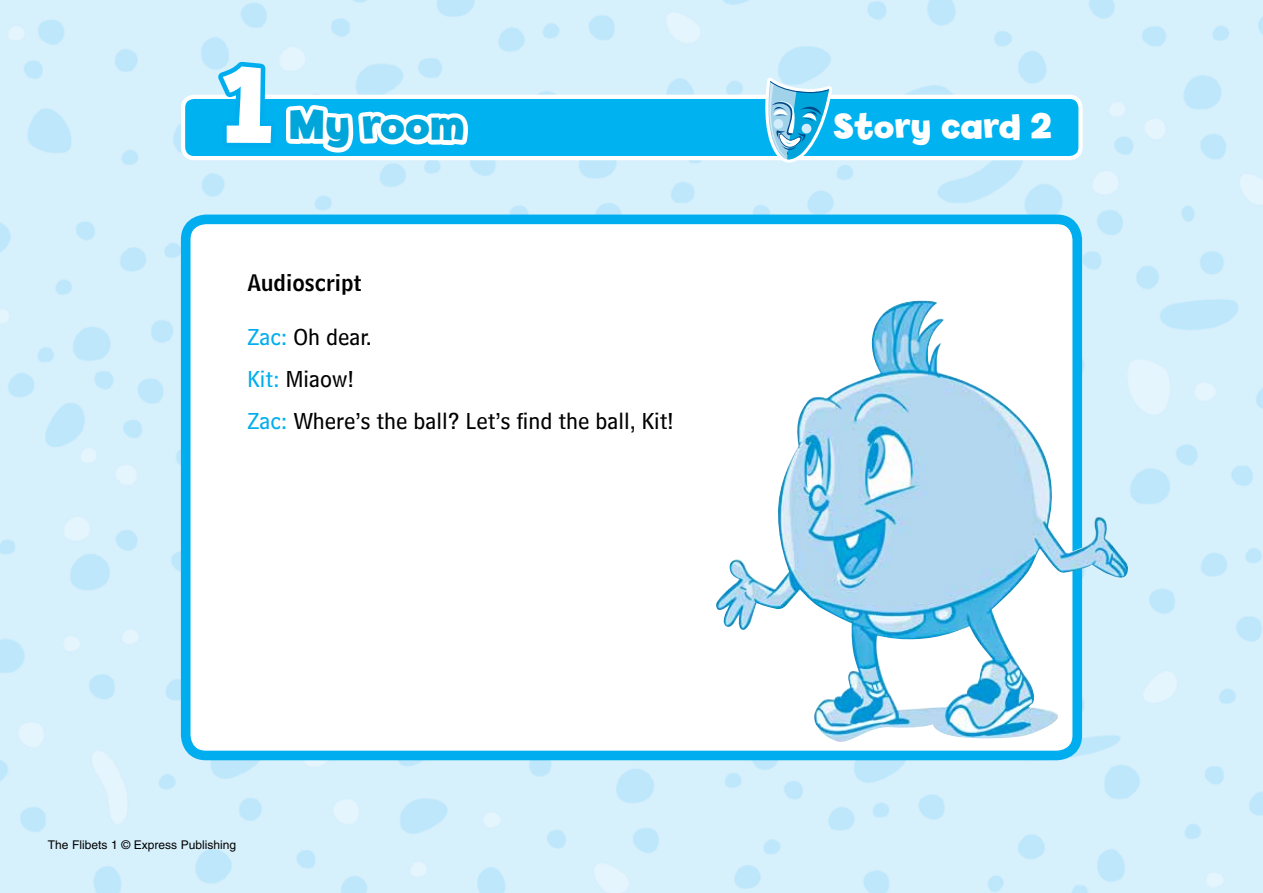
<style>
.page{position:relative;width:1263px;height:893px;background:#fff}
.page>*{position:absolute;margin:0;border:0;box-sizing:border-box;transform-origin:0 0}
.t1{font:700 108px "Billy";color:#fff}
.t2{font:700 42px "Billy";color:#00a5da}
.t3{font:700 34.8px "Billy";color:#fff}
.t4{font:24px/42px "Bell Centennial Std Sub Capt";color:#000}
.t5{font:22.5px "Bell Centennial Std Name Num";color:#000}
.t6{font:12px "Helvetica LT Std";color:#000}
.s1{color:#00aeef}
</style>
<div class="page">
<img style="left:0;top:0;width:1263px;height:893px">
<div style="left:183px;top:97px;width:897px;height:61px;background:#00b3f0;border-radius:11px"></div>
<div style="left:181px;top:95px;width:902px;height:65px;border:4px solid #fff;border-radius:11px"></div>
<svg style="left:762px;top:78px;width:70px;height:85px"></svg>
<div style="left:186px;top:219px;width:891px;height:536px;background:#fff;border-radius:20px"></div>
<div style="left:181px;top:215px;width:901px;height:545px;border:10px solid #00aeef;border-radius:20px"></div>
<img style="left:716px;top:301px;width:414px;height:443px">
<svg style="left:210px;top:57px;width:263px;height:118px"></svg>
<h1 class="t1" style="left:221px;top:39px;width:54px">1</h1>
<h2 class="t2" style="left:288px;top:99px;width:177px">My room</h2>
<p class="t5" style="left:247px;top:269px;width:115px">Audioscript</p>
<p class="t4" style="left:247px;top:316px;width:428px"><span class="s1">Zac:</span> Oh dear.<br><span class="s1">Kit:</span> Miaow!<br><span class="s1">Zac:</span> Where’s the ball? Let’s find the ball, Kit!</p>
<h3 class="t3" style="left:833px;top:104px;width:220px">Story card 2</h3>
<p class="t6" style="left:48px;top:838px;width:190px">The Flibets 1 © Express Publishing</p>
</div>
